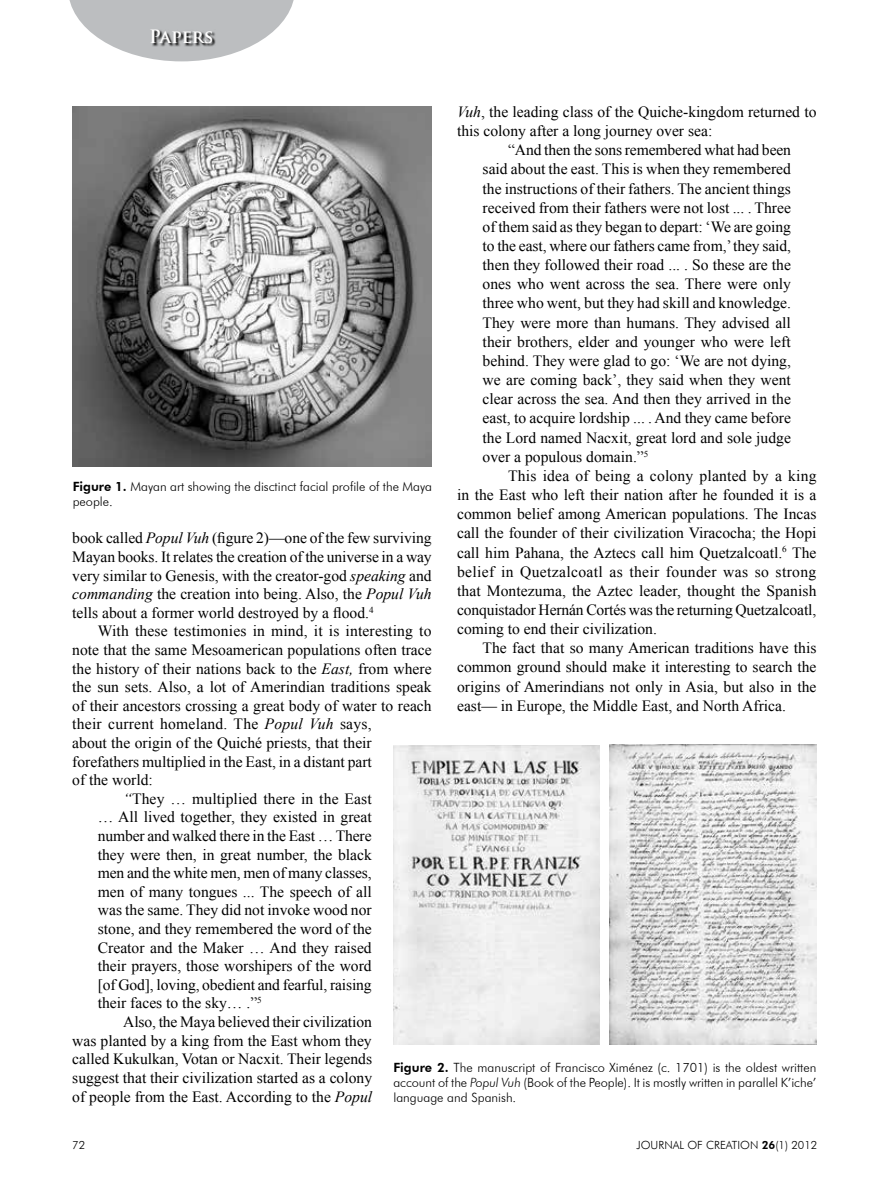
<style>
.page{position:relative;width:893px;height:1191px;background:#fff}
.page>*{position:absolute;margin:0;border:0;box-sizing:border-box;transform-origin:0 0}
.t1{font:700 18px "Trajan Pro";letter-spacing:-.015em;color:#fff}
.t2{font:15.6px/18.6px "Times New Roman";color:#000;text-align:justify}
.t3{font:15.6px "Times New Roman";letter-spacing:.025em;color:#000}
.t4{font:300 12.75px/14.7px "Futura BT";color:#000}
.t5{font:300 11.25px "Futura BT";color:#000}
.s1{font-style:italic}
.s2{font-weight:800}
</style>
<div class="page">
<svg style="left:69px;top:0;width:225px;height:61px"></svg>
<svg style="left:151px;top:29px;width:65px;height:18px"></svg>
<img style="left:72px;top:106px;width:360px;height:360px">
<img style="left:393px;top:745px;width:206px;height:300px">
<img style="left:610px;top:745px;width:206px;height:299px">
<p class="t1" style="left:149px;top:25px;width:66px">Papers</p>
<p class="t2" style="left:457px;top:102px;width:361px"><span class="s1">Vuh</span>, the leading class of the Quiche-kingdom returned to</p>
<p class="t2" style="left:457px;top:121px;width:257px">this colony after a long journey over sea:</p>
<p class="t2" style="left:508px;top:140px;width:284px">“And then the sons remembered what had been</p>
<p class="t2" style="left:483px;top:160px;width:310px">said about the east. This is when they remembered</p>
<p class="t2" style="left:483px;top:179px;width:310px">the instructions of their fathers. The ancient things</p>
<p class="t2" style="left:483px;top:198px;width:310px">received from their fathers were not lost ... . Three</p>
<p class="t2" style="left:483px;top:217px;width:310px">of them said as they began to depart: ‘We are going</p>
<p class="t2" style="left:483px;top:236px;width:310px">to the east, where our fathers came from,’ they said,</p>
<p class="t2" style="left:483px;top:255px;width:310px">then they followed their road ... . So these are the</p>
<p class="t2" style="left:483px;top:274px;width:310px">ones who went across the sea. There were only</p>
<p class="t2" style="left:483px;top:294px;width:310px">three who went, but they had skill and knowledge.</p>
<p class="t2" style="left:483px;top:313px;width:310px">They were more than humans. They advised all</p>
<p class="t2" style="left:483px;top:332px;width:310px">their brothers, elder and younger who were left</p>
<p class="t2" style="left:483px;top:351px;width:310px">behind. They were glad to go: ‘We are not dying,</p>
<p class="t2" style="left:483px;top:370px;width:310px">we are coming back’, they said when they went</p>
<p class="t2" style="left:483px;top:389px;width:310px">clear across the sea. And then they arrived in the</p>
<p class="t2" style="left:483px;top:408px;width:310px">east, to acquire lordship ... . And they came before</p>
<p class="t2" style="left:483px;top:428px;width:310px">the Lord named Nacxit, great lord and sole judge</p>
<p class="t2" style="left:483px;top:447px;width:167px">over a populous domain.”<sup>5</sup></p>
<p class="t2" style="left:508px;top:466px;width:310px">This idea of being a colony planted by a king</p>
<p class="t2" style="left:457px;top:485px;width:361px">in the East who left their nation after he founded it is a</p>
<p class="t2" style="left:457px;top:504px;width:361px">common belief among American populations. The Incas</p>
<p class="t2" style="left:457px;top:523px;width:361px">call the founder of their civilization Viracocha; the Hopi</p>
<p class="t2" style="left:457px;top:543px;width:361px">call him Pahana, the Aztecs call him Quetzalcoatl.<sup>6</sup> The</p>
<p class="t3" style="left:457px;top:561px;width:361px">belief in Quetzalcoatl as their founder was so strong</p>
<p class="t2" style="left:457px;top:581px;width:361px">that Montezuma, the Aztec leader, thought the Spanish</p>
<p class="t2" style="left:457px;top:600px;width:361px">conquistador Hernán Cortés was the returning Quetzalcoatl,</p>
<p class="t2" style="left:457px;top:619px;width:201px">coming to end their civilization.</p>
<p class="t2" style="left:483px;top:638px;width:335px">The fact that so many American traditions have this</p>
<p class="t2" style="left:457px;top:657px;width:361px">common ground should make it interesting to search the</p>
<p class="t2" style="left:457px;top:677px;width:361px">origins of Amerindians not only in Asia, but also in the</p>
<p class="t2" style="left:457px;top:696px;width:330px">east— in Europe, the Middle East, and North Africa.</p>
<p class="t4" style="left:73px;top:479px;width:361px"><span class="s2">Figure 1.</span> Mayan art showing the disctinct facial profile of the Maya people.</p>
<p class="t2" style="left:72px;top:528px;width:361px">book called <span class="s1">Popul Vuh</span> (figure 2)—one of the few surviving Mayan books. It relates the creation of the universe in a way very similar to Genesis, with the creator-god <span class="s1">speaking</span> and <span class="s1">commanding</span> the creation into being. Also, the <span class="s1">Popul Vuh </span>tells about a former world destroyed by a flood.<sup>4</sup></p>
<p class="t2" style="left:98px;top:621px;width:335px">With these testimonies in mind, it is interesting to</p>
<p class="t2" style="left:72px;top:640px;width:361px">note that the same Mesoamerican populations often trace</p>
<p class="t2" style="left:72px;top:659px;width:361px">the history of their nations back to the <span class="s1">East,</span> from where</p>
<p class="t2" style="left:72px;top:677px;width:361px">the sun sets. Also, a lot of Amerindian traditions speak</p>
<p class="t2" style="left:72px;top:696px;width:361px">of their ancestors crossing a great body of water to reach</p>
<p class="t2" style="left:72px;top:714px;width:301px">their current homeland. The <span class="s1">Popul Vuh</span> says,</p>
<p class="t2" style="left:72px;top:733px;width:301px">about the origin of the Quiché priests, that their</p>
<p class="t2" style="left:72px;top:752px;width:301px">forefathers multiplied in the East, in a distant part</p>
<p class="t2" style="left:72px;top:770px;width:82px">of the world:</p>
<p class="t2" style="left:123px;top:789px;width:250px"><span class="s1">“</span>They … multiplied there in the East</p>
<p class="t2" style="left:98px;top:807px;width:275px">… All lived together, they existed in great</p>
<p class="t2" style="left:98px;top:826px;width:275px">number and walked there in the East … There</p>
<p class="t2" style="left:98px;top:845px;width:275px">they were then, in great number, the black</p>
<p class="t2" style="left:98px;top:863px;width:275px">men and the white men, men of many classes,</p>
<p class="t2" style="left:98px;top:882px;width:275px">men of many tongues ... The speech of all</p>
<p class="t2" style="left:98px;top:900px;width:275px">was the same. They did not invoke wood nor</p>
<p class="t2" style="left:98px;top:919px;width:275px">stone, and they remembered the word of the</p>
<p class="t2" style="left:98px;top:937px;width:275px">Creator and the Maker … And they raised</p>
<p class="t2" style="left:98px;top:956px;width:275px">their prayers, those worshipers of the word</p>
<p class="t2" style="left:98px;top:975px;width:275px">[of God], loving, obedient and fearful, raising</p>
<p class="t2" style="left:98px;top:993px;width:165px">their faces to the sky… .”<sup>5</sup></p>
<p class="t2" style="left:123px;top:1012px;width:250px">Also, the Maya believed their civilization</p>
<p class="t2" style="left:72px;top:1031px;width:301px">was planted by a king from the East whom they</p>
<p class="t2" style="left:72px;top:1049px;width:301px">called Kukulkan, Votan or Nacxit. Their legends</p>
<p class="t2" style="left:72px;top:1068px;width:301px">suggest that their civilization started as a colony</p>
<p class="t2" style="left:72px;top:1086px;width:301px">of people from the East. According to the <span class="s1">Popul</span></p>
<p class="t4" style="left:393px;top:1060px;width:425px;text-align:justify"><span class="s2">Figure 2.</span> The manuscript of Francisco Ximénez (c. 1701) is the oldest written account of the <span class="s1">Popul Vuh</span> (Book of the People). It is mostly written in parallel K’iche’ language and Spanish.</p>
<p class="t5" style="left:72px;top:1137px;width:14px">72</p>
<p class="t5" style="left:637px;top:1137px;width:182px">JOURNAL OF CREATION <span class="s2">26</span>(1) 2012</p>
</div>
